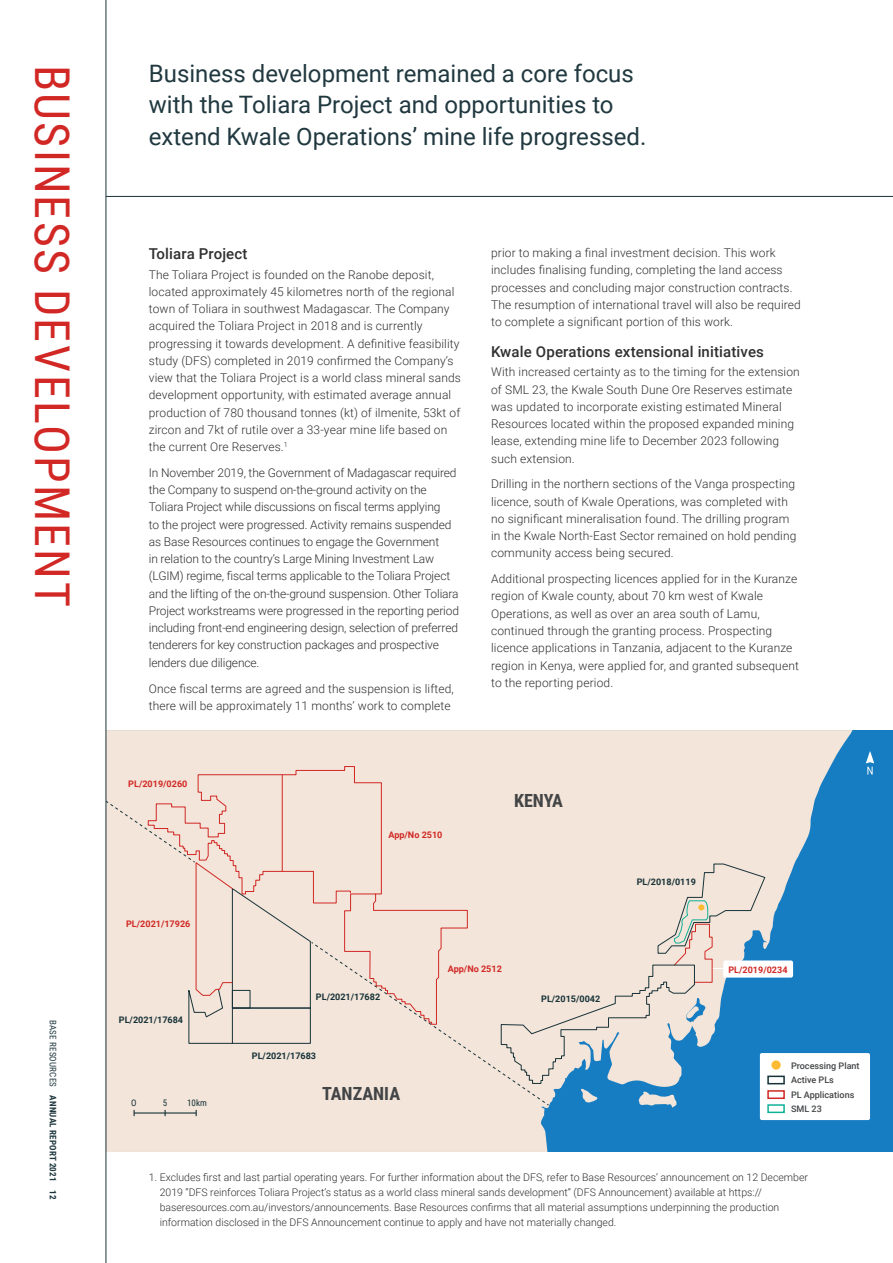
<style>
.page{position:relative;width:893px;height:1263px;background:#fff}
.page>*{position:absolute;margin:0;border:0;box-sizing:border-box;transform-origin:0 0}
.t1{font:48px "Roboto Condensed";letter-spacing:.045em;color:#d12825}
.Intro{font:24px/31.5px "Roboto";color:#20383f}
.t2{font:700 18.15px "Roboto Condensed";color:#424446}
.S1{font:500 15px "Roboto";letter-spacing:.01em;color:#312f30}
.Body{font:300 12px/17.2px "Roboto";letter-spacing:.01em;color:#312f30}
.Body-2{font:300 12px/17.2px "Roboto";letter-spacing:-.01em;color:#312f30}
.Financials_-_Footer{font:300 10.5px/15px "Roboto";color:#312f30}
.t3{font:700 9px "Roboto";color:#173239}
.t4{font:700 9px "Roboto";color:#d12825}
.t5{font:500 9px/14.4px "Roboto";color:#424446}
.t6{font:700 9px "Roboto Condensed";letter-spacing:.02em;color:#20383f}
.t7{font:9px "Roboto Condensed";color:#173239}
.s1{font-weight:400}
.s2{color:#173239}
</style>
<div class="page">
<hr style="left:106px;top:196px;width:787px;height:1px;background:#173239">
<div style="left:106px;top:731px;width:787px;height:421px;background:#177dc2"></div>
<svg style="left:107px;top:731px;width:744px;height:421px;fill:#f3e5d9"></svg>
<div style="left:760px;top:1053px;width:110px;height:67px;background:#fff;border-radius:2px"></div>
<div style="left:723px;top:960px;width:70px;height:17px;background:#fff;border-radius:2px"></div>
<div style="left:767px;top:1104px;width:18px;height:9px;border:2px solid #11b199"></div>
<div style="left:767px;top:1090px;width:18px;height:9px;border:2px solid #d12825"></div>
<div style="left:767px;top:1075px;width:18px;height:9px;border:2px solid #173239"></div>
<svg style="left:771px;top:1060px;width:10px;height:10px"></svg>
<svg style="left:107px;top:766px;width:662px;height:375px;background:#ded9d4"></svg>
<svg style="left:866px;top:751px;width:8px;height:23px"></svg>
<hr style="left:106px;top:0;width:1px;height:1263px;background:#173239">
<h1 class="t1" style="left:86px;top:65px;width:543px;rotate:90deg">BUSINESS DEVELOPMENT</h1>
<p class="Intro" style="left:149px;top:57px;width:499px">Business development remained a core focus with the Toliara Project and opportunities to extend Kwale Operations’ mine life progressed.</p>
<p class="Body" style="left:491px;top:244px;width:311px">prior to making a final investment decision. This work includes finalising funding, completing the land access processes and concluding major construction contracts.<br>The resumption of international travel will also be required to complete a significant portion of this work.</p>
<p class="S1" style="left:491px;top:341px;width:274px">Kwale Operations extensional initiatives</p>
<p class="Body" style="left:491px;top:363px;width:310px">With increased certainty as to the timing for the extension of SML 23, the Kwale South Dune Ore Reserves estimate was updated to incorporate existing estimated Mineral Resources located within the proposed expanded mining lease, extending mine life to December 2023 following such extension.</p>
<p class="Body" style="left:491px;top:475px;width:307px">Drilling in the northern sections of the Vanga prospecting licence, south of Kwale Operations, was completed with no significant mineralisation found. The drilling program in the Kwale North-East Sector remained on hold pending community access being secured.</p>
<p class="Body" style="left:491px;top:570px;width:309px">Additional prospecting licences applied for in the Kuranze region of Kwale county, about 70 km west of Kwale Operations, as well as over an area south of Lamu, continued through the granting process. Prospecting licence applications in Tanzania, adjacent to the Kuranze region in Kenya, were applied for, and granted subsequent to the reporting period.</p>
<p class="S1" style="left:149px;top:243px;width:100px">Toliara Project</p>
<p class="Body" style="left:149px;top:265px;width:314px">The Toliara Project is founded on the Ranobe deposit, located approximately 45 kilometres north of the regional town of Toliara in southwest Madagascar. The Company acquired the Toliara Project in 2018 and is currently progressing it towards development. A definitive feasibility study (DFS) completed in 2019 confirmed the Company’s view that the Toliara Project is a world class mineral sands development opportunity, with estimated average annual production of 780 thousand tonnes (kt) of ilmenite, 53kt of zircon and 7kt of rutile over a 33-year mine life based on the current Ore Reserves.<sup>1</sup></p>
<p class="Body-2" style="left:149px;top:464px;width:312px">In November 2019, the Government of Madagascar required the Company to suspend on-the-ground activity on the Toliara Project while discussions on fiscal terms applying<br>to the project were progressed. Activity remains suspended as Base Resources continues to engage the Government<br>in relation to the country’s Large Mining Investment Law (LGIM) regime, fiscal terms applicable to the Toliara Project and the lifting of the on-the-ground suspension. Other Toliara Project workstreams were progressed in the reporting period including front-end engineering design, selection of preferred tenderers for key construction packages and prospective lenders due diligence.</p>
<p class="Body" style="left:149px;top:679px;width:307px">Once fiscal terms are agreed and the suspension is lifted, there will be approximately 11 months’ work to complete</p>
<p class="t6" style="left:59px;top:1020px;width:181px;rotate:90deg"><span class="s1">BASE RESOURCES</span> ANNUAL REPORT 2021 <span class="s2">12</span></p>
<p class="t4" style="left:128px;top:778px;width:61px">PL/2019/0260</p>
<p class="t4" style="left:126px;top:918px;width:66px">PL/2021/17926</p>
<p class="t3" style="left:119px;top:1013px;width:66px">PL/2021/17684</p>
<p class="t7" style="left:131px;top:1096px;width:7px">O</p>
<p class="t7" style="left:163px;top:1096px;width:6px">5</p>
<p class="t7" style="left:187px;top:1096px;width:21px">10km</p>
<p class="t4" style="left:388px;top:828px;width:55px">App/No 2510</p>
<p class="t2" style="left:514px;top:788px;width:51px">KENYA</p>
<p class="t3" style="left:316px;top:990px;width:66px">PL/2021/17682</p>
<p class="t3" style="left:252px;top:1050px;width:66px">PL/2021/17683</p>
<p class="t2" style="left:322px;top:1080px;width:80px">TANZANIA</p>
<p class="t4" style="left:448px;top:962px;width:55px">App/No 2512</p>
<p class="t3" style="left:541px;top:992px;width:61px">PL/2015/0042</p>
<p class="t3" style="left:637px;top:875px;width:61px">PL/2018/0119</p>
<p class="t4" style="left:728px;top:963px;width:61px">PL/2019/0234</p>
<p class="t5" style="left:791px;top:1058px;width:70px">Processing Plant</p>
<p class="t5" style="left:791px;top:1072px;width:65px">Active PLs<br>PL Applications<br>SML 23</p>
<p class="Financials_-_Footer" style="left:160px;top:1169px;width:650px;text-indent:-11px">1. Excludes first and last partial operating years. For further information about the DFS, refer to Base Resources’ announcement on 12 December 2019 “DFS reinforces Toliara Project’s status as a world class mineral sands development” (DFS Announcement) available at https:// baseresources.com.au/investors/announcements. Base Resources confirms that all material assumptions underpinning the production information disclosed in the DFS Announcement continue to apply and have not materially changed.</p>
</div>
